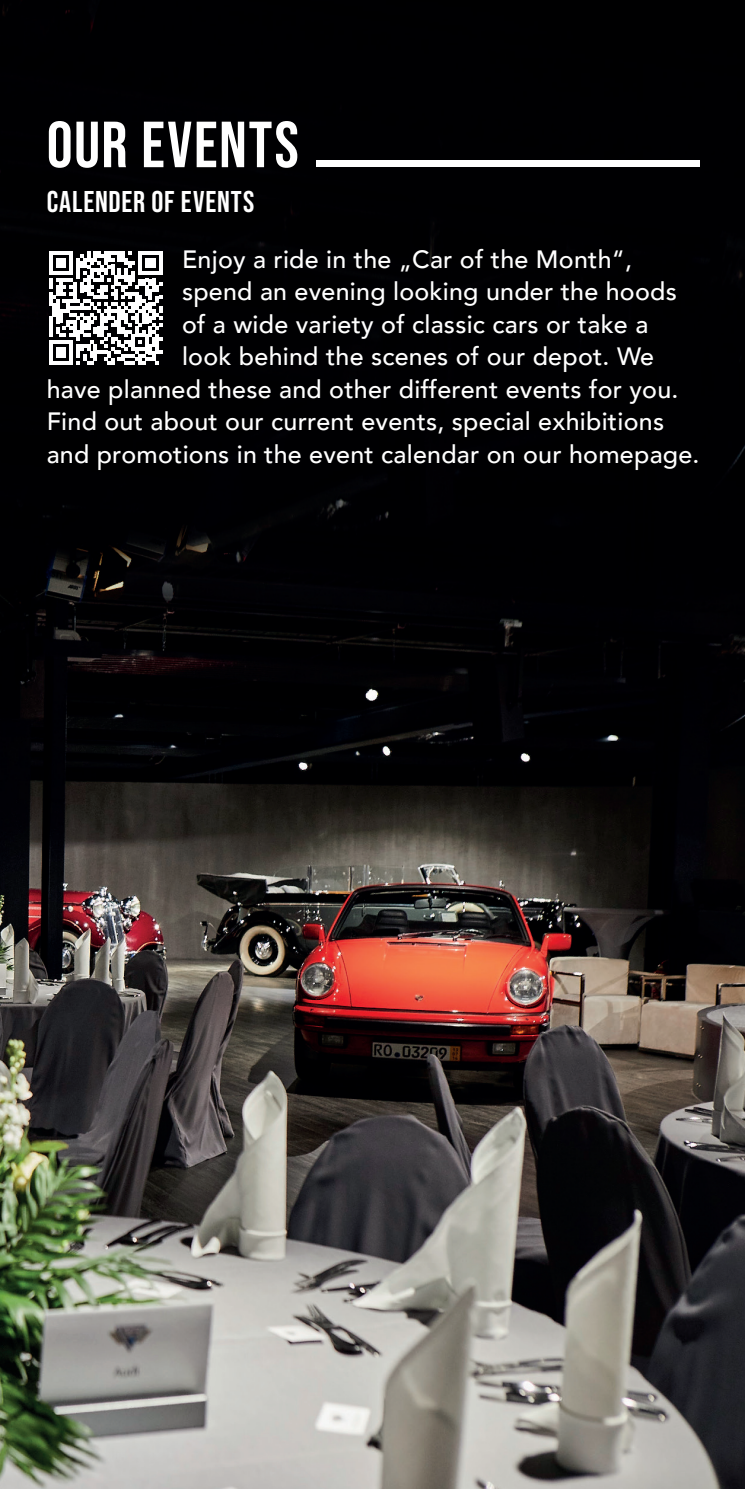
<style>
.page{position:relative;width:745px;height:1489px;background:#fff}
.page>*{position:absolute;margin:0;border:0;box-sizing:border-box;transform-origin:0 0}
.t1{font:65px "Bebas Neue";letter-spacing:.025em;color:#fff}
.t2{font:30px "Bebas Neue";letter-spacing:.03em;color:#fff}
.t3{font:500 25px "Avenir";letter-spacing:.01em;color:#fff}
</style>
<div class="page">
<img style="left:0;top:0;width:744px;height:1488px">
<svg style="left:49px;top:251px;width:113px;height:113px"></svg>
<div style="left:315px;top:160px;width:384px;height:7px;background:#fff"></div>
<h1 class="t1" style="left:47px;top:108px;width:253px">OUR EVENTS</h1>
<p class="t2" style="left:47px;top:185px;width:209px">CALENDER OF EVENTS</p>
<p class="t3" style="left:182px;top:237px;width:451px">Enjoy a ride in the „Car of the Month“,</p>
<p class="t3" style="left:182px;top:270px;width:496px">spend an evening looking under the hoods</p>
<p class="t3" style="left:182px;top:302px;width:467px">of a wide variety of classic cars or take a</p>
<p class="t3" style="left:182px;top:335px;width:473px">look behind the scenes of our depot. We</p>
<p class="t3" style="left:47px;top:367px;width:633px">have planned these and other different events for you.</p>
<p class="t3" style="left:47px;top:400px;width:618px">Find out about our current events, special exhibitions</p>
<p class="t3" style="left:47px;top:432px;width:654px">and promotions in the event calendar on our homepage.</p>
</div>
